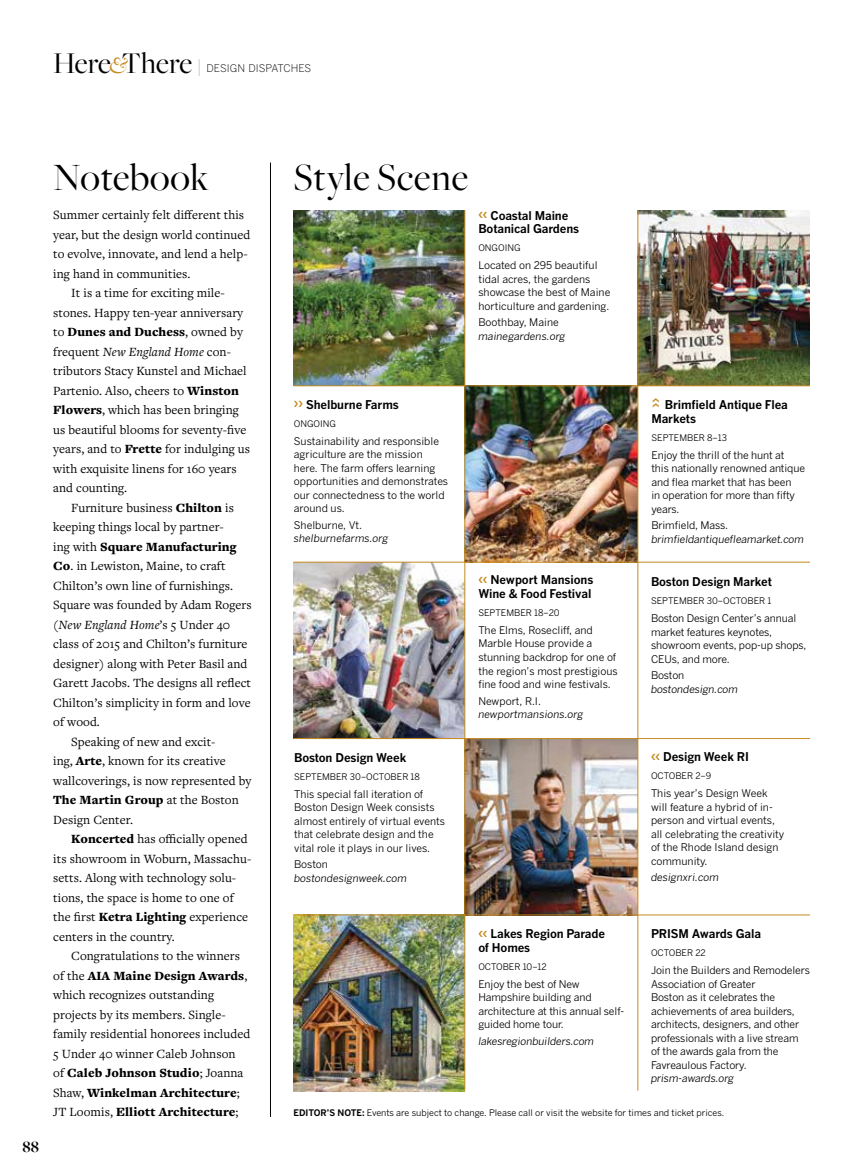
<style>
.page{position:relative;width:864px;height:1175px;background:#fff}
.page>*{position:absolute;margin:0;border:0;box-sizing:border-box;transform-origin:0 0}
.t1{font:40.05px "Freight Big Pro";letter-spacing:.02em;color:#000}
.t2{font:700 16.5px "Freight Big Pro";color:#000}
.t3{font:13.05px "Freight Text Pro";letter-spacing:.005em;color:#000}
.t4{font:900 13.05px "Freight Text Pro";letter-spacing:.005em;color:#000}
.t5{font:italic 13.05px "Freight Text Pro";letter-spacing:.005em;color:#000}
.t6{font:700 12px/13.5px "Benton Gothic";letter-spacing:-.01em;color:#000}
.t7{font:10.5px/13.5px "Benton Gothic";letter-spacing:-.01em;color:#000}
.t8{font:italic 10.5px "Benton Gothic";letter-spacing:-.01em;color:#000}
.t9{font:300 10.5px "Benton Gothic";letter-spacing:.005em;color:#000}
.t10{font:9px "Benton Gothic";color:#000}
.s1{font-family:"Freight Big Pro";font-weight:400;font-size:31.2px}
.s2{font-family:"Freight Big Pro";font-weight:400;font-style:italic;font-size:24.45px;color:#c58b1e}
.s3{font-family:"Freight Big Pro";font-weight:400;font-size:19.2px}
.s4{font-weight:400}
.s5{font-style:normal}
.s6{font-weight:900}
.s7{font-weight:700}
</style>
<div class="page">
<img style="left:465px;top:739px;width:173px;height:175px">
<img style="left:293px;top:915px;width:172px;height:176px">
<img style="left:465px;top:386px;width:173px;height:176px">
<img style="left:639px;top:210px;width:171px;height:175px">
<img style="left:293px;top:563px;width:171px;height:175px">
<hr style="left:270px;top:162px;width:1px;height:954px;background:#000">
<img style="left:293px;top:210px;width:171px;height:175px">
<hr style="left:293px;top:385px;width:517px;height:1px;background:#c58b1e">
<hr style="left:293px;top:738px;width:517px;height:1px;background:#c58b1e">
<hr style="left:293px;top:562px;width:517px;height:1px;background:#c58b1e">
<hr style="left:293px;top:914px;width:517px;height:1px;background:#c58b1e">
<hr style="left:464px;top:210px;width:1px;height:880px;background:#c58b1e">
<hr style="left:638px;top:210px;width:1px;height:880px;background:#c58b1e">
<p class="t9" style="left:53px;top:62px;width:260px"><span class="s1">Here</span><span class="s2">&amp;</span><span class="s1">There</span> <span class="s3">|</span> DESIGN DISPATCHES</p>
<h2 class="t2" style="left:22px;top:1136px;width:18px">88</h2>
<h1 class="t1" style="left:53px;top:151px;width:157px">Notebook</h1>
<p class="t3" style="left:53px;top:206px;width:192px">Summer certainly felt different this</p>
<p class="t3" style="left:53px;top:226px;width:199px">year, but the design world continued</p>
<p class="t3" style="left:53px;top:245px;width:196px">to evolve, innovate, and lend a help-</p>
<p class="t3" style="left:53px;top:265px;width:139px">ing hand in communities.</p>
<p class="t3" style="left:71px;top:284px;width:155px">It is a time for exciting mile-</p>
<p class="t3" style="left:53px;top:304px;width:191px">stones. Happy ten-year anniversary</p>
<p class="t4" style="left:53px;top:323px;width:191px"><span class="s4">to</span> Dunes and Duchess<span class="s4">, owned by</span></p>
<p class="t5" style="left:53px;top:343px;width:179px"><span class="s5">frequent</span> New England Home <span class="s5">con-</span></p>
<p class="t3" style="left:53px;top:362px;width:195px">tributors Stacy Kunstel and Michael</p>
<p class="t3" style="left:53px;top:382px;width:187px">Partenio. Also, cheers to <span class="s6">Winston</span></p>
<p class="t3" style="left:53px;top:401px;width:187px"><span class="s6">Flowers</span>, which has been bringing</p>
<p class="t3" style="left:53px;top:421px;width:195px">us beautiful blooms for seventy-five</p>
<p class="t3" style="left:53px;top:440px;width:198px">years, and to <span class="s6">Frette</span> for indulging us</p>
<p class="t3" style="left:53px;top:460px;width:185px">with exquisite linens for 160 years</p>
<p class="t3" style="left:53px;top:479px;width:75px">and counting.</p>
<p class="t3" style="left:71px;top:499px;width:164px">Furniture business <span class="s6">Chilton</span> is</p>
<p class="t3" style="left:53px;top:518px;width:172px">keeping things local by partner-</p>
<p class="t4" style="left:53px;top:538px;width:185px"><span class="s4">ing with</span> Square Manufacturing</p>
<p class="t3" style="left:53px;top:557px;width:174px"><span class="s6">Co</span>. in Lewiston, Maine, to craft</p>
<p class="t3" style="left:53px;top:577px;width:181px">Chilton’s own line of furnishings.</p>
<p class="t3" style="left:53px;top:596px;width:200px">Square was founded by Adam Rogers</p>
<p class="t5" style="left:53px;top:616px;width:179px"><span class="s5">(</span>New England Home<span class="s5">’s 5 Under 40</span></p>
<p class="t3" style="left:53px;top:635px;width:196px">class of 2015 and Chilton’s furniture</p>
<p class="t3" style="left:53px;top:655px;width:196px">designer) along with Peter Basil and</p>
<p class="t3" style="left:53px;top:674px;width:199px">Garett Jacobs. The designs all reflect</p>
<p class="t3" style="left:53px;top:694px;width:199px">Chilton’s simplicity in form and love</p>
<p class="t3" style="left:53px;top:713px;width:48px">of wood.</p>
<p class="t3" style="left:71px;top:733px;width:146px">Speaking of new and excit-</p>
<p class="t3" style="left:53px;top:752px;width:174px">ing, <span class="s6">Arte</span>, known for its creative</p>
<p class="t3" style="left:53px;top:772px;width:200px">wallcoverings, is now represented by</p>
<p class="t4" style="left:53px;top:791px;width:187px">The Martin Group <span class="s4">at the Boston</span></p>
<p class="t3" style="left:53px;top:811px;width:81px">Design Center.</p>
<p class="t3" style="left:71px;top:830px;width:178px"><span class="s6">Koncerted</span> has officially opened</p>
<p class="t3" style="left:53px;top:850px;width:200px">its showroom in Woburn, Massachu-</p>
<p class="t3" style="left:53px;top:869px;width:184px">setts. Along with technology solu-</p>
<p class="t3" style="left:53px;top:889px;width:182px">tions, the space is home to one of</p>
<p class="t3" style="left:53px;top:908px;width:196px">the first <span class="s6">Ketra Lighting</span> experience</p>
<p class="t3" style="left:53px;top:928px;width:123px">centers in the country.</p>
<p class="t3" style="left:71px;top:947px;width:170px">Congratulations to the winners</p>
<p class="t4" style="left:53px;top:967px;width:196px"><span class="s4">of the</span> AIA Maine Design Awards<span class="s4">,</span></p>
<p class="t3" style="left:53px;top:986px;width:162px">which recognizes outstanding</p>
<p class="t3" style="left:53px;top:1006px;width:174px">projects by its members. Single-</p>
<p class="t3" style="left:53px;top:1025px;width:199px">family residential honorees included</p>
<p class="t3" style="left:53px;top:1045px;width:184px">5 Under 40 winner Caleb Johnson</p>
<p class="t4" style="left:53px;top:1064px;width:192px"><span class="s4">of</span> Caleb Johnson Studio<span class="s4">; Joanna</span></p>
<p class="t4" style="left:53px;top:1083px;width:188px"><span class="s4">Shaw,</span> Winkelman Architecture<span class="s4">;</span></p>
<p class="t4" style="left:53px;top:1103px;width:187px"><span class="s4">JT Loomis,</span> Elliott Architecture<span class="s4">;</span></p>
<h1 class="t1" style="left:293px;top:151px;width:177px">Style Scene</h1>
<p class="t6" style="left:478px;top:208px;width:102px;text-align:center">Coastal Maine<br>Botanical Gardens</p>
<p class="t10" style="left:478px;top:242px;width:44px">ONGOING</p>
<p class="t7" style="left:478px;top:258px;width:134px">Located on 295 beautiful tidal acres, the gardens showcase the best of Maine horticulture and gardening.</p>
<p class="t7" style="left:478px;top:315px;width:82px">Boothbay, Maine</p>
<p class="t8" style="left:478px;top:329px;width:89px">mainegardens.org</p>
<p class="t6" style="left:306px;top:397px;width:94px">Shelburne Farms</p>
<p class="t10" style="left:294px;top:418px;width:44px">ONGOING</p>
<p class="t7" style="left:294px;top:434px;width:156px">Sustainability and responsible agriculture are the mission here. The farm offers learning opportunities and demonstrates our connectedness to the world around us.</p>
<p class="t7" style="left:294px;top:518px;width:70px">Shelburne, Vt.</p>
<p class="t8" style="left:294px;top:532px;width:96px">shelburnefarms.org</p>
<p class="t6" style="left:294px;top:750px;width:114px">Boston Design Week</p>
<p class="t10" style="left:294px;top:771px;width:127px">SEPTEMBER 30–OCTOBER 18</p>
<p class="t7" style="left:294px;top:787px;width:152px">This special fall iteration of<br>Boston Design Week consists almost entirely of virtual events that celebrate design and the vital role it plays in our lives.</p>
<p class="t7" style="left:294px;top:857px;width:35px">Boston</p>
<p class="t8" style="left:294px;top:871px;width:114px">bostondesignweek.com</p>
<p class="t6" style="left:478px;top:573px;width:117px;text-align:right">Newport Mansions<br>Wine &amp; Food Festival</p>
<p class="t10" style="left:478px;top:607px;width:83px">SEPTEMBER 18–20</p>
<p class="t7" style="left:478px;top:623px;width:141px">The Elms, Rosecliff, and<br>Marble House provide a stunning backdrop for one of the region’s most prestigious fine food and wine festivals.</p>
<p class="t7" style="left:478px;top:693px;width:64px">Newport, R.I.</p>
<p class="t8" style="left:478px;top:708px;width:107px">newportmansions.org</p>
<p class="t6" style="left:478px;top:926px;width:128px;text-indent:12px">Lakes Region Parade of Homes</p>
<p class="t10" style="left:478px;top:960px;width:70px">OCTOBER 10–12</p>
<p class="t7" style="left:478px;top:976px;width:147px">Enjoy the best of New<br>Hampshire building and architecture at this annual self&shy;guided home tour.</p>
<p class="t8" style="left:478px;top:1034px;width:117px">lakesregionbuilders.com</p>
<p class="t6" style="left:651px;top:398px;width:138px;text-indent:14px">Brimfield Antique Flea<br>Markets</p>
<p class="t10" style="left:651px;top:432px;width:77px">SEPTEMBER 8–13</p>
<p class="t7" style="left:651px;top:448px;width:155px">Enjoy the thrill of the hunt at<br>this nationally renowned antique and flea market that has been<br>in operation for more than fifty years.</p>
<p class="t7" style="left:651px;top:518px;width:78px">Brimfield, Mass.</p>
<p class="t8" style="left:651px;top:532px;width:154px">brimfieldantiquefleamarket.com</p>
<p class="t6" style="left:651px;top:575px;width:123px">Boston Design Market</p>
<p class="t10" style="left:651px;top:595px;width:122px">SEPTEMBER 30–OCTOBER 1</p>
<p class="t7" style="left:651px;top:611px;width:157px">Boston Design Center’s annual market features keynotes, showroom events, pop-up shops,<br>CEUs, and more.</p>
<p class="t7" style="left:651px;top:668px;width:35px">Boston</p>
<p class="t8" style="left:651px;top:682px;width:89px">bostondesign.com</p>
<p class="t6" style="left:663px;top:749px;width:87px">Design Week RI</p>
<p class="t10" style="left:651px;top:770px;width:62px">OCTOBER 2–9</p>
<p class="t7" style="left:651px;top:786px;width:135px">This year’s Design Week will feature a hybrid of in&shy;person and virtual events, all celebrating the creativity of the Rhode Island design community.</p>
<p class="t8" style="left:651px;top:871px;width:70px">designxri.com</p>
<p class="t6" style="left:651px;top:926px;width:112px">PRISM Awards Gala</p>
<p class="t10" style="left:651px;top:947px;width:56px">OCTOBER 22</p>
<p class="t7" style="left:651px;top:963px;width:160px">Join the Builders and Remodelers<br>Association of Greater<br>Boston as it celebrates the achievements of area builders, architects, designers, and other professionals with a live stream of the awards gala from the<br>Favreaulous Factory.</p>
<p class="t8" style="left:651px;top:1072px;width:85px">prism-awards.org</p>
<p class="t10" style="left:293px;top:1107px;width:432px"><span class="s7">EDITOR’S NOTE:</span> Events are subject to change. Please call or visit the website for times and ticket prices.</p>
</div>
